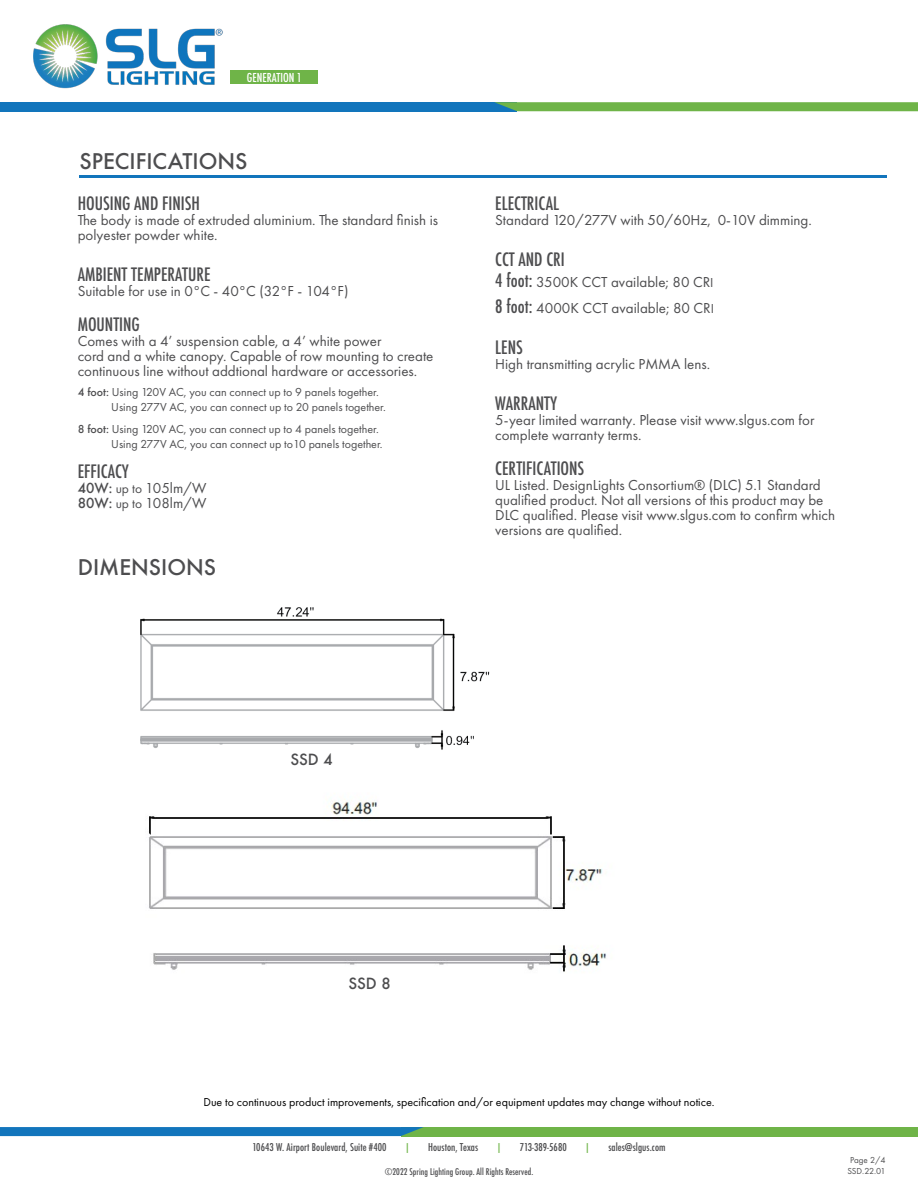
<style>
.page{position:relative;width:918px;height:1188px;background:#fff}
.page>*{position:absolute;margin:0;border:0;box-sizing:border-box;transform-origin:0 0}
.Product_Name_Heading{font:500 21px "Futura";color:#4d4d4f}
.Body_Text_Heading{font:500 condensed 18px "Futura";color:#4d4d4f}
.Body_Text{font:500 condensed 18px "Futura";color:#4d4d4f}
.Body_Text-2{font:15px/15px "Futura PT";color:#4d4d4f}
.t1{font:500 15px "Futura";color:#4d4d4f}
.Body_Text-3{font:12px "Futura PT";color:#4d4d4f}
.t2{font:12px "Futura PT";color:#000}
.t3{font:500 condensed 12px "Futura";color:#fff}
.t4{font:500 condensed 10.5px "Futura";letter-spacing:.005em;color:#4d4d4f}
.t5{font:500 condensed 10.5px "Futura";color:#6fb448}
.t6{font:500 condensed 9px "Futura";letter-spacing:.005em;color:#4d4d4f}
.t7{font:9px "Futura PT";letter-spacing:-.02em;color:#4d4d4f}
.s1{font-weight:500}
.s2{font-family:"Futura";font-weight:500;font-size:13.5px}
.s3{font-size:13.5px}
.s4{font-family:"Futura";font-weight:500;font-stretch:condensed;font-size:18px}
</style>
<div class="page">
<div style="left:0;top:102px;width:517px;height:9px;background:#1275bc"></div>
<svg style="left:494px;top:102px;width:424px;height:9px;background:#6fb34f"></svg>
<img style="left:34px;top:24px;width:189px;height:65px">
<div style="left:231px;top:71px;width:87px;height:13px;background:#6fb448"></div>
<div style="left:401px;top:1127px;width:517px;height:9px;background:#6fb448"></div>
<svg style="left:0;top:1127px;width:423px;height:9px;background:#1577b9"></svg>
<img style="left:140px;top:607px;width:350px;height:143px">
<hr style="left:79px;top:175px;width:808px;height:3px;background:#1275bc">
<img style="left:149px;top:799px;width:457px;height:173px">
<p class="t3" style="left:247px;top:70px;width:57px">GENERATION 1</p>
<p class="Product_Name_Heading" style="left:79px;top:147px;width:170px">SPECIFICATIONS</p>
<p class="Body_Text_Heading" style="left:78px;top:192px;width:124px">HOUSING AND FINISH</p>
<p class="Body_Text-2" style="left:78px;top:212px;width:362px">The body is made of extruded aluminium. The standard finish is polyester powder white.</p>
<p class="Body_Text_Heading" style="left:78px;top:262px;width:134px">AMBIENT TEMPERATURE</p>
<p class="Body_Text-2" style="left:78px;top:283px;width:272px">Suitable for use in 0°C - 40°C (32°F - 104°F)</p>
<p class="Body_Text_Heading" style="left:78px;top:313px;width:64px">MOUNTING</p>
<p class="Body_Text-2" style="left:78px;top:334px;width:305px">Comes with a 4’ suspension cable, a 4’ white power</p>
<p class="Body_Text-2" style="left:78px;top:349px;width:357px">cord and a white canopy. Capable of row mounting to create continuous line without addtional hardware or accessories.</p>
<p class="Body_Text-3" style="left:78px;top:384px;width:303px"><span class="s1">4 foot:</span> Using 120V AC, you can connect up to 9 panels together.</p>
<p class="Body_Text-3" style="left:111px;top:399px;width:276px">Using 277V AC, you can connect up to 20 panels together.</p>
<p class="Body_Text-3" style="left:78px;top:422px;width:303px"><span class="s1">8 foot:</span> Using 120V AC, you can connect up to 4 panels together.</p>
<p class="Body_Text-3" style="left:111px;top:437px;width:273px">Using 277V AC, you can connect up to10 panels together.</p>
<p class="Body_Text" style="left:78px;top:460px;width:53px">EFFICACY</p>
<p class="Body_Text-2" style="left:78px;top:481px;width:130px"><span class="s2">40W:</span> <span class="s3">up to</span> 105lm/W</p>
<p class="Body_Text-2" style="left:78px;top:496px;width:130px"><span class="s2">80W:</span> <span class="s3">up to</span> 108lm/W</p>
<p class="Product_Name_Heading" style="left:78px;top:553px;width:140px">DIMENSIONS</p>
<p class="Body_Text_Heading" style="left:495px;top:192px;width:65px">ELECTRICAL</p>
<p class="Body_Text-2" style="left:495px;top:212px;width:318px">Standard 120/277V with 50/60Hz, 0-10V dimming.</p>
<p class="Body_Text_Heading" style="left:495px;top:247px;width:71px">CCT AND CRI</p>
<p class="Body_Text-2" style="left:495px;top:274px;width:220px"><span class="s4">4 foot:</span> 3500K CCT available; 80 CR<span class="s3">I</span></p>
<p class="Body_Text-2" style="left:495px;top:301px;width:220px"><span class="s4">8 foot:</span> 4000K CCT available; 80 CR<span class="s3">I</span></p>
<p class="Body_Text_Heading" style="left:495px;top:336px;width:29px">LENS</p>
<p class="Body_Text-2" style="left:495px;top:356px;width:216px">High transmitting acrylic PMMA lens.</p>
<p class="Body_Text_Heading" style="left:495px;top:391px;width:63px">WARRANTY</p>
<p class="Body_Text-2" style="left:495px;top:412px;width:321px">5-year limited warranty. Please visit www.slgus.com for complete warranty terms.</p>
<p class="Body_Text_Heading" style="left:495px;top:457px;width:91px">CERTIFICATIONS</p>
<p class="Body_Text-2" style="left:495px;top:478px;width:341px">UL Listed. DesignLights Consortium® (DLC) 5.1 Standard qualified product. Not all versions of this product may be DLC qualified. Please visit www.slgus.com to confirm which versions are qualified.</p>
<p class="t1" style="left:290px;top:749px;width:44px">SSD 4</p>
<p class="t1" style="left:348px;top:973px;width:44px">SSD 8</p>
<p class="t2" style="left:203px;top:1095px;width:513px">Due to continuous product improvements, specification and/or equipment updates may change without notice.</p>
<p class="t4" style="left:252px;top:1141px;width:136px">10643 W. Airport Boulevard, Suite #400</p>
<p class="t5" style="left:404px;top:1141px;width:7px">|</p>
<p class="t4" style="left:428px;top:1141px;width:51px">Houston, Texas</p>
<p class="t5" style="left:496px;top:1141px;width:7px">|</p>
<p class="t4" style="left:520px;top:1141px;width:48px">713-389-5680</p>
<p class="t5" style="left:585px;top:1141px;width:7px">|</p>
<p class="t4" style="left:608px;top:1141px;width:59px">sales@slgus.com</p>
<p class="t6" style="left:385px;top:1166px;width:150px">©2022 Spring Lighting Group. All Rights Reserved.</p>
<p class="t7" style="left:847px;top:1165px;width:40px">SSD.22.01</p>
<p class="t7" style="left:850px;top:1154px;width:37px">Page 2/4</p>
</div>
